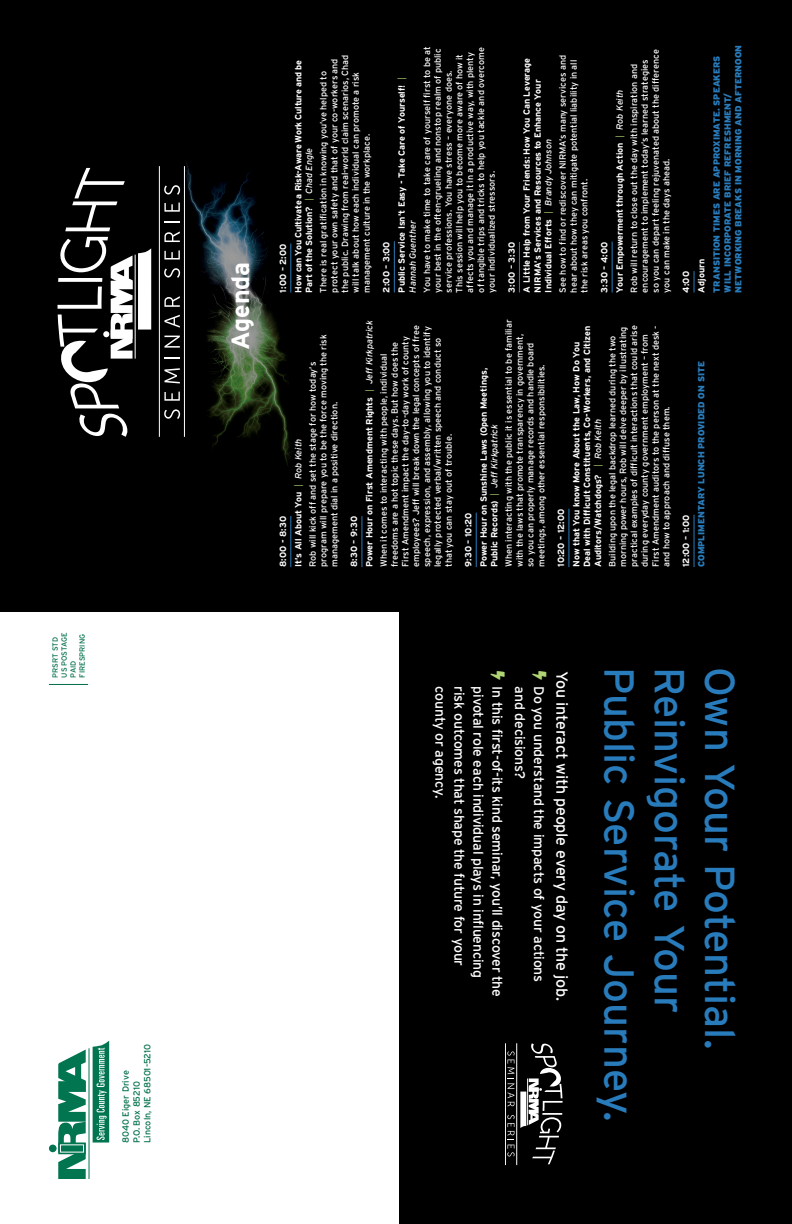
<style>
.page{position:relative;width:792px;height:1224px;background:#000}
.page>*{position:absolute;margin:0;border:0;box-sizing:border-box;transform-origin:0 0}
.t1{font:42px "Interstate";color:#297cbc}
.t2{font:700 25.1px "Interstate";color:#fff}
.t3{font:16px "Interstate";letter-spacing:-.015em;color:#fff}
.t4{font:14px "Interstate";letter-spacing:-.015em;color:#fff}
.t5{font:14px "Font Awesome 5 Free Solid";color:#aed473}
.t6{font:9px/10.8px "Interstate";color:#fff}
.t7{font:700 9px/15.3px "Interstate";letter-spacing:-.005em;color:#fff}
.t8{font:900 9px/10.8px "Interstate";color:#297cbc}
.t9{font:9px/10.8px "Interstate";color:#007049}
.t10{font:italic 9px "Interstate";color:#fff}
.t11{font:7.5px/9px "Interstate";color:#007049}
.s1{font-weight:700}
.s2{font-weight:300;color:#aed473}
.s3{font-style:italic}
.s4{font-weight:400;font-style:italic}
</style>
<div class="page">
<img style="left:170px;top:163px;width:122px;height:303px">
<div style="left:0;top:612px;width:399px;height:612px;background:#fff"></div>
<div style="left:49px;top:1145px;width:8px;height:7px;background:#00754f;border-radius:50%"></div>
<svg style="left:93px;top:1041px;width:16px;height:102px;background:#349172"></svg>
<svg style="left:58px;top:1050px;width:28px;height:129px"></svg>
<hr style="left:89px;top:1048px;width:1px;height:131px;background:#00754f">
<hr style="left:49px;top:684px;width:39px;height:1px;background:#007049">
<svg style="left:79px;top:414px;width:49px;height:23px"></svg>
<svg style="left:65px;top:168px;width:60px;height:63px"></svg>
<svg style="left:164px;top:409px;width:16px;height:10px"></svg>
<svg style="left:164px;top:392px;width:16px;height:9px"></svg>
<svg style="left:164px;top:368px;width:16px;height:15px"></svg>
<svg style="left:164px;top:357px;width:16px;height:2px"></svg>
<svg style="left:164px;top:336px;width:16px;height:12px"></svg>
<svg style="left:164px;top:315px;width:16px;height:13px"></svg>
<svg style="left:164px;top:296px;width:16px;height:11px"></svg>
<svg style="left:164px;top:268px;width:16px;height:10px"></svg>
<svg style="left:164px;top:250px;width:16px;height:10px"></svg>
<svg style="left:164px;top:231px;width:16px;height:11px"></svg>
<svg style="left:164px;top:221px;width:16px;height:2px"></svg>
<svg style="left:164px;top:203px;width:16px;height:9px"></svg>
<svg style="left:164px;top:185px;width:16px;height:10px"></svg>
<svg style="left:58px;top:237px;width:93px;height:171px"></svg>
<hr style="left:135px;top:255px;width:1px;height:104px;background:#fff">
<hr style="left:159px;top:166px;width:1px;height:271px;background:#fff">
<hr style="left:184px;top:166px;width:1px;height:271px;background:#fff">
<svg style="left:507px;top:1043px;width:56px;height:121px"></svg>
<hr style="left:527px;top:1078px;width:1px;height:47px;background:#fff">
<hr style="left:517px;top:1043px;width:1px;height:122px;background:#fff">
<hr style="left:505px;top:1043px;width:1px;height:122px;background:#fff">
<hr style="left:291px;top:516px;width:1px;height:51px;background:#297cbc">
<hr style="left:362px;top:516px;width:1px;height:51px;background:#297cbc">
<hr style="left:476px;top:513px;width:1px;height:54px;background:#297cbc">
<hr style="left:569px;top:509px;width:1px;height:58px;background:#297cbc">
<hr style="left:694px;top:515px;width:1px;height:52px;background:#297cbc">
<hr style="left:291px;top:244px;width:1px;height:48px;background:#297cbc">
<hr style="left:394px;top:241px;width:1px;height:51px;background:#297cbc">
<hr style="left:519px;top:242px;width:1px;height:50px;background:#297cbc">
<hr style="left:612px;top:242px;width:1px;height:50px;background:#297cbc">
<svg style="left:694px;top:271px;width:1px;height:21px"></svg>
<p class="t11" style="left:51px;top:678px;width:47px;rotate:-90deg">PRSRT STD<br>US POSTAGE<br>PAID<br>FIRESPRING</p>
<p class="t9" style="left:120px;top:1143px;width:101px;rotate:-90deg">8040 Eiger Drive<br>P.O. Box 85210<br>Lincoln, NE 68501-5210</p>
<h2 class="t2" style="left:226px;top:350px;width:90px;rotate:-90deg">Agenda</h2>
<p class="t6" style="left:329px;top:292px;width:239px;rotate:-90deg">protect your own safety and that of your co-workers and the public. Drawing from real-world claim scenarios, Chad will talk about how each individual can promote a risk management culture in the workplace.</p>
<p class="t7" style="left:275px;top:292px;width:234px;rotate:-90deg">1:00 – 2:00<br>How can You Cultivate a Risk-Aware Work Culture and be</p>
<p class="t6" style="left:302px;top:292px;width:223px;line-height:14.4px;rotate:-90deg"><span class="s1">Part of the Solution?</span> <span class="s2">|</span> <span class="s3">Chad Engle<br></span>There is real gratification in knowing you’ve helped to</p>
<p class="t6" style="left:421px;top:292px;width:248px;rotate:-90deg">You have to make time to take care of yourself first to be at your best in the often-grueling and nonstop realm of public service professions. You have stress – everyone does.<br>This session will help you to become more aware of how it affects you and manage it in a productive way, with plenty of tangible trips and tricks to help you tackle and overcome your individualized stressors.</p>
<p class="t7" style="left:504px;top:292px;width:236px;rotate:-90deg">3:00 – 3:30<br>A Little Help from Your Friends: How You Can Leverage</p>
<p class="t6" style="left:557px;top:292px;width:239px;rotate:-90deg">See how to find or rediscover NIRMA’s many services and hear about how they can mitigate potential liability in all the risk areas you confront.</p>
<p class="t7" style="left:379px;top:292px;width:217px;rotate:-90deg">2:00 – 3:00<br>Public Service Isn’t Easy - Take Care of Yourself! <span class="s2">|</span></p>
<p class="t7" style="left:532px;top:292px;width:214px;line-height:10.8px;rotate:-90deg">NIRMA’s Services and Resources to Enhance Your<br>Individual Efforts <span class="s2">|</span> <span class="s4">Brandy Johnson</span></p>
<p class="t10" style="left:407px;top:292px;width:73px;rotate:-90deg">Hannah Guenther</p>
<p class="t6" style="left:628px;top:292px;width:245px;rotate:-90deg">Rob will return to close out the day with inspiration and encouragement to implement today’s learned strategies so you can depart feeling rejuvenated about the difference you can make in the days ahead.</p>
<p class="t7" style="left:597px;top:292px;width:204px;rotate:-90deg">3:30 – 4:00<br>Your Empowerment through Action <span class="s2">|</span> <span class="s4">Rob Keith</span></p>
<p class="t6" style="left:307px;top:567px;width:234px;rotate:-90deg">Rob will kick off and set the stage for how today’s program will prepare you to be the force moving the risk management dial in a positive direction.</p>
<p class="t7" style="left:275px;top:567px;width:130px;rotate:-90deg">8:00 - 8:30<br>It’s All About You <span class="s2">|</span> <span class="s4">Rob Keith</span></p>
<p class="t7" style="left:346px;top:567px;width:248px;rotate:-90deg">8:30 – 9:30<br>Power Hour on First Amendment Rights <span class="s2">|</span> <span class="s4">Jeff Kirkpatrick</span></p>
<p class="t6" style="left:378px;top:567px;width:244px;rotate:-90deg">When it comes to interacting with people, individual freedoms are a hot topic these days. But how does the First Amendment impact the day-to-day work of county employees? Jeff will break down the legal concepts of free speech, expression, and assembly, allowing you to identify legally protected verbal/written speech and conduct so that you can stay out of trouble.</p>
<p class="t6" style="left:487px;top:567px;width:249px;line-height:14.4px;rotate:-90deg"><span class="s1">Public Records)</span> <span class="s2">|</span> <span class="s3">Jeff Kirkpatrick<br></span>When interacting with the public it is essential to be familiar</p>
<p class="t7" style="left:582px;top:567px;width:243px;line-height:10.8px;rotate:-90deg">Deal with Difficult Constituents, Co-Workers, and Citizen<br>Auditors/Watchdogs? <span class="s2">|</span> <span class="s4">Rob Keith</span></p>
<p class="t6" style="left:607px;top:567px;width:243px;rotate:-90deg">Building upon the legal backdrop learned during the two morning power hours, Rob will delve deeper by illustrating practical examples of difficult interactions that could arise during everyday county government employment – from First Amendment auditors to the person at the next desk - and how to approach and diffuse them.</p>
<p class="t6" style="left:514px;top:567px;width:235px;rotate:-90deg">with the laws that promote transparency in government, so you can properly manage records and handle board meetings, among other essential responsibilities.</p>
<p class="t7" style="left:553px;top:567px;width:226px;rotate:-90deg">10:20 – 12:00<br>Now that You know More About the Law, How Do You</p>
<p class="t7" style="left:461px;top:567px;width:201px;rotate:-90deg">9:30 – 10:20<br>Power Hour on Sunshine Laws (Open Meetings,</p>
<p class="t8" style="left:711px;top:292px;width:249px;rotate:-90deg">TRANSITION TIMES ARE APPROXIMATE. SPEAKERS<br>WILL INCORPORATE BRIEF REFRESHMENT/<br>NETWORKING BREAKS IN MORNING AND AFTERNOON</p>
<p class="t7" style="left:678px;top:292px;width:35px;rotate:-90deg">4:00<br>Adjourn</p>
<p class="t7" style="left:678px;top:567px;width:54px;rotate:-90deg">12:00 – 1:00</p>
<p class="t8" style="left:696px;top:567px;width:207px;rotate:-90deg">COMPLIMENTARY LUNCH PROVIDED ON SITE</p>
<h3 class="t5" style="left:505px;top:671px;width:10px;rotate:90deg">□●▼</h3>
<h3 class="t4" style="left:448px;top:686px;width:114px;rotate:90deg">county or agency.</h3>
<h3 class="t4" style="left:467px;top:686px;width:281px;rotate:90deg">risk outcomes that shape the future for your</h3>
<h3 class="t4" style="left:486px;top:686px;width:293px;rotate:90deg">pivotal role each individual plays in influencing</h3>
<h3 class="t4" style="left:505px;top:686px;width:312px;rotate:90deg">In this first-of-its kind seminar, you’ll discover the</h3>
<h3 class="t5" style="left:546px;top:671px;width:10px;rotate:90deg">□●▼</h3>
<h3 class="t3" style="left:571px;top:671px;width:331px;rotate:90deg">You interact with people every day on the job.</h3>
<h1 class="t1" style="left:643px;top:667px;width:456px;rotate:90deg">Public Service Journey.</h1>
<h1 class="t1" style="left:693px;top:667px;width:348px;rotate:90deg">Reinvigorate Your</h1>
<h1 class="t1" style="left:744px;top:667px;width:385px;rotate:90deg">Own Your Potential.</h1>
<h3 class="t4" style="left:528px;top:686px;width:94px;rotate:90deg">and decisions?</h3>
<h3 class="t4" style="left:547px;top:686px;width:297px;rotate:90deg">Do you understand the impacts of your actions</h3>
</div>
